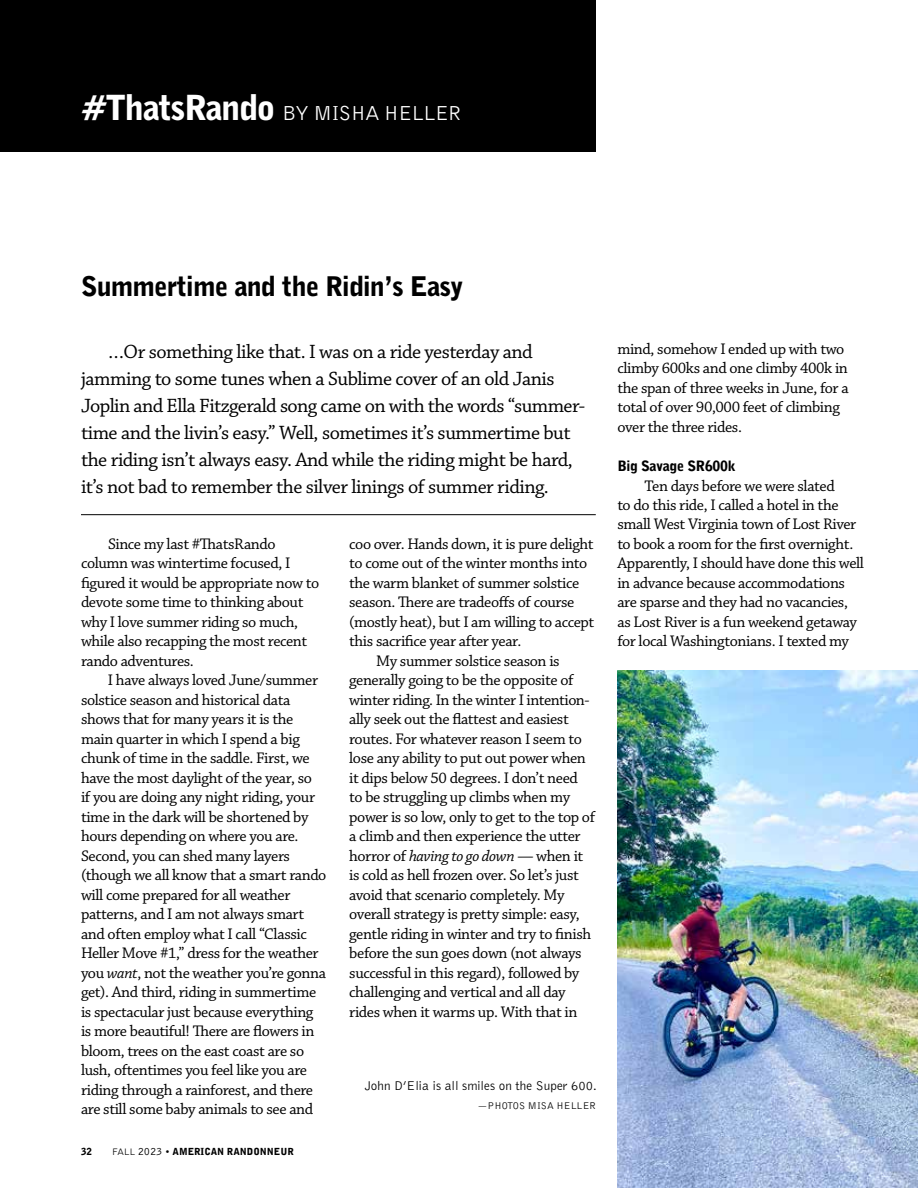
<style>
.page{position:relative;width:918px;height:1188px;background:#fff}
.page>*{position:absolute;margin:0;border:0;box-sizing:border-box;transform-origin:0 0}
.t1{font:900 27px "Bell Gothic BT";letter-spacing:-.03em;color:#000}
.t2{font:21px "Bell Gothic BT";letter-spacing:-.035em;color:#fff}
.t3{font:20.25px/27px "Chaparral Pro";letter-spacing:-.025em;color:#000}
.t4{font:16.2px/19.5px "Chaparral Pro";letter-spacing:-.025em;color:#000}
.t5{font:900 14.25px "Bell Gothic";letter-spacing:-.025em;color:#000}
.t6{font:300 13.2px "Bell Gothic";color:#000}
.t7{font:300 10.2px "Bell Gothic";color:#000}
.t8{font:900 9.75px "Bell Gothic BT";letter-spacing:-.005em;color:#000}
.s1{font-weight:900;font-size:34.5px}
.s2{font-style:italic}
.s3{font-weight:400}
.s4{font-weight:400;font-size:11.25px}
.s5{font-family:"Bell Gothic";font-weight:300}
</style>
<div class="page">
<div style="left:0;top:0;width:596px;height:151px;background:#000"></div>
<hr style="left:81px;top:514px;width:515px;height:1px;background:#000">
<img style="left:617px;top:671px;width:301px;height:517px">
<p class="t2" style="left:81px;top:100px;width:383px"><span class="s1">#ThatsRando</span> BY MISHA HELLER</p>
<h1 class="t1" style="left:81px;top:269px;width:384px">Summertime and the Ridin’s Easy</h1>
<p class="t3" style="left:81px;top:339px;width:506px;text-indent:27px">…Or something like that. I was on a ride yesterday and jamming to some tunes when a Sublime cover of an old Janis Joplin and Ella Fitzgerald song came on with the words “summer&shy;time and the livin’s easy.” Well, sometimes it’s summertime but the riding isn’t always easy. And while the riding might be hard, it’s not bad to remember the silver linings of summer riding.</p>
<p class="t4" style="left:81px;top:535px;width:240px;text-indent:27px">Since my last #ThatsRando column was wintertime focused, I figured it would be appropriate now to devote some time to thinking about why I love summer riding so much, while also recapping the most recent rando adventures.</p>
<p class="t4" style="left:81px;top:671px;width:247px;text-indent:27px">I have always loved June/summer solstice season and historical data shows that for many years it is the main quarter in which I spend a big chunk of time in the saddle. First, we have the most daylight of the year, so<br>if you are doing any night riding, your time in the dark will be shortened by hours depending on where you are.<br>Second, you can shed many layers (though we all know that a smart rando will come prepared for all weather patterns, and I am not always smart and often employ what I call “Classic Heller Move #1,” dress for the weather you <span class="s2">want</span>, not the weather you’re gonna get). And third, riding in summertime is spectacular just because everything is more beautiful! There are flowers in bloom, trees on the east coast are so lush, oftentimes you feel like you are riding through a rainforest, and there are still some baby animals to see and</p>
<p class="t8" style="left:81px;top:1145px;width:214px">32 <span class="s3">FALL</span> <span class="s4">2023</span> <span class="s5">•</span> AMERICAN RANDONNEUR</p>
<p class="t4" style="left:349px;top:535px;width:246px">coo over. Hands down, it is pure delight</p>
<p class="t4" style="left:349px;top:554px;width:240px">to come out of the winter months into</p>
<p class="t4" style="left:349px;top:574px;width:231px">the warm blanket of summer solstice</p>
<p class="t4" style="left:349px;top:593px;width:227px">season. There are tradeoffs of course</p>
<p class="t4" style="left:349px;top:613px;width:247px">(mostly heat), but I am willing to accept</p>
<p class="t4" style="left:349px;top:632px;width:174px">this sacrifice year after year.</p>
<p class="t4" style="left:376px;top:652px;width:185px">My summer solstice season is</p>
<p class="t4" style="left:349px;top:671px;width:226px">generally going to be the opposite of</p>
<p class="t4" style="left:349px;top:691px;width:242px">winter riding. In the winter I intention-</p>
<p class="t4" style="left:349px;top:710px;width:221px">ally seek out the flattest and easiest</p>
<p class="t4" style="left:349px;top:730px;width:234px">routes. For whatever reason I seem to</p>
<p class="t4" style="left:349px;top:749px;width:238px">lose any ability to put out power when</p>
<p class="t4" style="left:349px;top:769px;width:230px">it dips below 50 degrees. I don’t need</p>
<p class="t4" style="left:349px;top:788px;width:222px">to be struggling up climbs when my</p>
<p class="t4" style="left:349px;top:808px;width:247px">power is so low, only to get to the top of</p>
<p class="t4" style="left:349px;top:827px;width:233px">a climb and then experience the utter</p>
<p class="t4" style="left:349px;top:847px;width:236px">horror of <span class="s2">having to go down</span> — when it</p>
<p class="t4" style="left:349px;top:866px;width:231px">is cold as hell frozen over. So let’s just</p>
<p class="t4" style="left:349px;top:886px;width:217px">avoid that scenario completely. My</p>
<p class="t4" style="left:349px;top:905px;width:232px">overall strategy is pretty simple: easy,</p>
<p class="t4" style="left:349px;top:925px;width:244px">gentle riding in winter and try to finish</p>
<p class="t4" style="left:349px;top:944px;width:234px">before the sun goes down (not always</p>
<p class="t4" style="left:349px;top:964px;width:232px">successful in this regard), followed by</p>
<p class="t4" style="left:349px;top:983px;width:218px">challenging and vertical and all day</p>
<p class="t4" style="left:349px;top:1003px;width:230px">rides when it warms up. With that in</p>
<p class="t6" style="left:365px;top:1078px;width:233px">John D’Elia is all smiles on the Super 600.</p>
<p class="t7" style="left:477px;top:1101px;width:120px">—PHOTOS MISA HELLER</p>
<p class="t4" style="left:617px;top:340px;width:233px">mind, somehow I ended up with two climby 600ks and one climby 400k in the span of three weeks in June, for a total of over 90,000 feet of climbing over the three rides.</p>
<p class="t5" style="left:617px;top:458px;width:120px">Big Savage SR600k</p>
<p class="t4" style="left:617px;top:476px;width:248px;text-indent:27px">Ten days before we were slated<br>to do this ride, I called a hotel in the small West Virginia town of Lost River to book a room for the first overnight.<br>Apparently, I should have done this well in advance because accommodations are sparse and they had no vacancies, as Lost River is a fun weekend getaway for local Washingtonians. I texted my</p>
</div>
